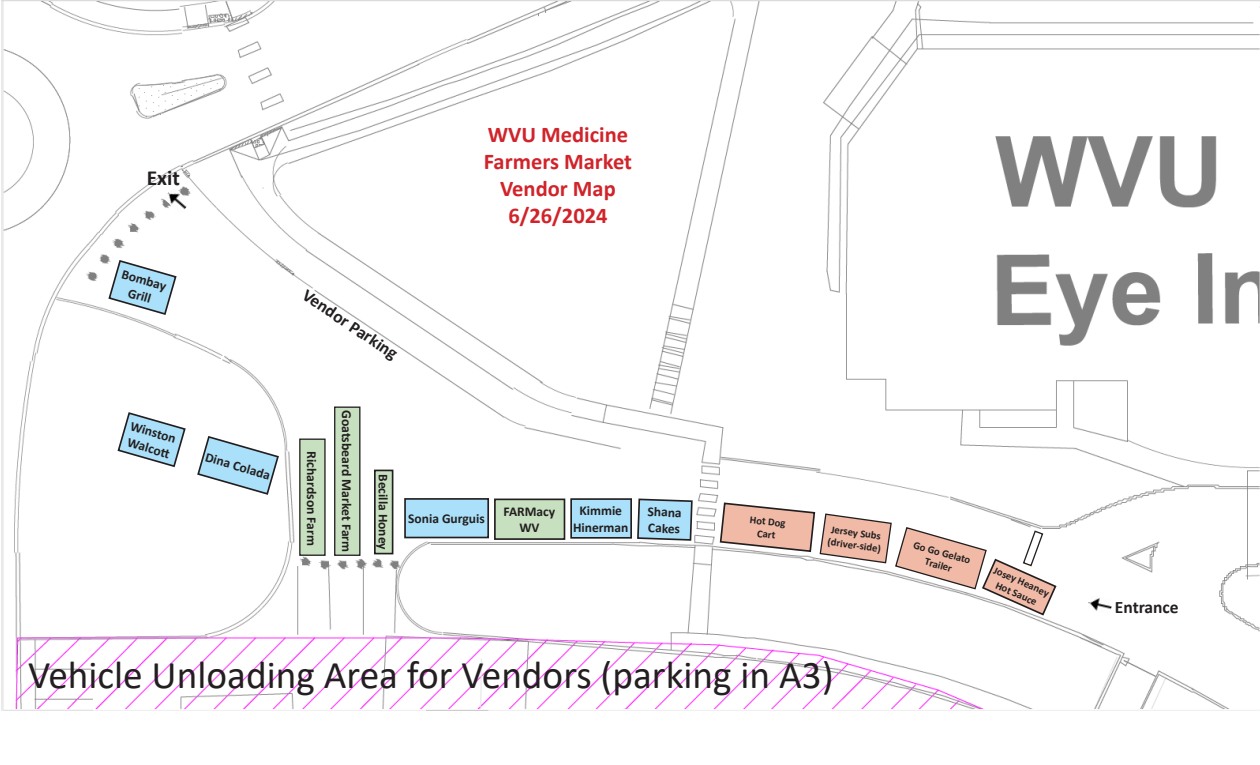
<style>
.page{position:relative;width:1260px;height:765px;background:#fff}
.page>*{position:absolute;margin:0;border:0;box-sizing:border-box;transform-origin:0 0}
.t1{font:39.25px "Calibri";color:#231f20}
.t2{font:700 22.5px/27px "Calibri";color:#d1232a}
.t3{font:700 21.5px "Calibri";color:#231f20}
.t4{font:700 17.5px "Calibri";color:#231f20}
.t5{font:700 13.75px "Calibri";color:#231f20}
.t6{font:700 13.5px/16.1px "Calibri";color:#231f20;text-align:center}
.t7{font:700 10.62px "Calibri";color:#231f20}
.s1{font-size:13.5px}
</style>
<div class="page">
<img style="left:1px;top:0;width:1259px;height:711px">
<img style="left:163px;top:187px;width:27px;height:27px">
<div style="left:472px;top:102px;width:172px;height:145px;background:#fff"></div>
<div style="left:300px;top:439px;width:25px;height:116px;background:#c7e0bf"></div>
<div style="left:299px;top:439px;width:27px;height:117px;border:1px solid #231f20"></div>
<img style="left:1087px;top:595px;width:26px;height:20px">
<div style="left:375px;top:470px;width:18px;height:84px;background:#c7e0bf"></div>
<div style="left:374px;top:470px;width:19px;height:84px;border:2px solid #231f20"></div>
<div style="left:405px;top:499px;width:83px;height:39px;background:#aae0f9"></div>
<div style="left:404px;top:498px;width:85px;height:40px;border:2px solid #231f20"></div>
<svg style="left:196px;top:435px;width:84px;height:61px"></svg>
<svg style="left:116px;top:411px;width:71px;height:57px"></svg>
<div style="left:571px;top:499px;width:60px;height:39px;background:#aae0f9"></div>
<div style="left:570px;top:498px;width:62px;height:41px;border:2px solid #231f20"></div>
<svg style="left:636px;top:498px;width:58px;height:44px;background:#a5cddf"></svg>
<div style="left:495px;top:499px;width:70px;height:40px;background:#c7e0bf"></div>
<div style="left:494px;top:499px;width:71px;height:41px;border:2px solid #231f20"></div>
<svg style="left:719px;top:502px;width:339px;height:115px"></svg>
<svg style="left:107px;top:259px;width:71px;height:57px"></svg>
<div style="left:335px;top:407px;width:25px;height:148px;background:#c7e0bf"></div>
<div style="left:334px;top:407px;width:27px;height:149px;border:1px solid #231f20"></div>
<p class="t3" style="left:147px;top:162px;width:35px">Exit</p>
<p class="t6" style="left:124px;top:266px;width:47px;rotate:16deg">Bombay<br>Grill</p>
<p class="t6" style="left:133px;top:418px;width:49px;rotate:16deg">Winston</p>
<p class="t6" style="left:130px;top:434px;width:49px;rotate:16deg">Walcott</p>
<p class="t6" style="left:208px;top:449px;width:68px;rotate:16deg">Dina Colada</p>
<p class="t2" style="left:484px;top:121px;width:150px">WVU Medicine<br>Farmers Market</p>
<p class="t2" style="left:500px;top:175px;width:117px">Vendor Map</p>
<p class="t2" style="left:508px;top:202px;width:101px">6/26/2024</p>
<p class="t4" style="left:311px;top:283px;width:112px;rotate:34deg">Vendor Parking</p>
<p class="t5" style="left:322px;top:451px;width:96px;rotate:90deg">Richardson <span class="s1">Farm</span></p>
<p class="t5" style="left:356px;top:410px;width:144px;rotate:90deg">Goatsbeard Market <span class="s1">Farm</span></p>
<p class="t6" style="left:391px;top:474px;width:77px;rotate:90deg">Becilla Honey</p>
<p class="t6" style="left:408px;top:511px;width:78px">Sonia Gurguis</p>
<p class="t6" style="left:504px;top:503px;width:53px">FARMacy<br>WV</p>
<p class="t6" style="left:579px;top:503px;width:44px">Kimmie</p>
<p class="t6" style="left:573px;top:519px;width:57px">Hinerman</p>
<p class="t6" style="left:648px;top:503px;width:36px;rotate:2deg">Shana</p>
<p class="t6" style="left:648px;top:519px;width:34px;rotate:2deg">Cakes</p>
<p class="t7" style="left:751px;top:512px;width:37px;rotate:6deg">Hot Dog</p>
<p class="t7" style="left:758px;top:526px;width:20px;rotate:6deg">Cart</p>
<p class="t7" style="left:832px;top:522px;width:52px;rotate:8deg">Jersey Subs</p>
<p class="t7" style="left:829px;top:534px;width:55px;rotate:8deg">(driver-side)</p>
<p class="t1" style="left:28px;top:648px;width:807px">Vehicle Unloading Area for Vendors (parking in A3)</p>
<p class="t7" style="left:916px;top:537px;width:60px;rotate:16deg">Go Go Gelato</p>
<p class="t7" style="left:927px;top:554px;width:29px;rotate:16deg">Trailer</p>
<p class="t7" style="left:997px;top:563px;width:61px;rotate:24deg">Josey Heaney</p>
<p class="t7" style="left:999px;top:577px;width:46px;rotate:24deg">Hot Sauce</p>
<p class="t4" style="left:1115px;top:595px;width:65px">Entrance</p>
</div>
